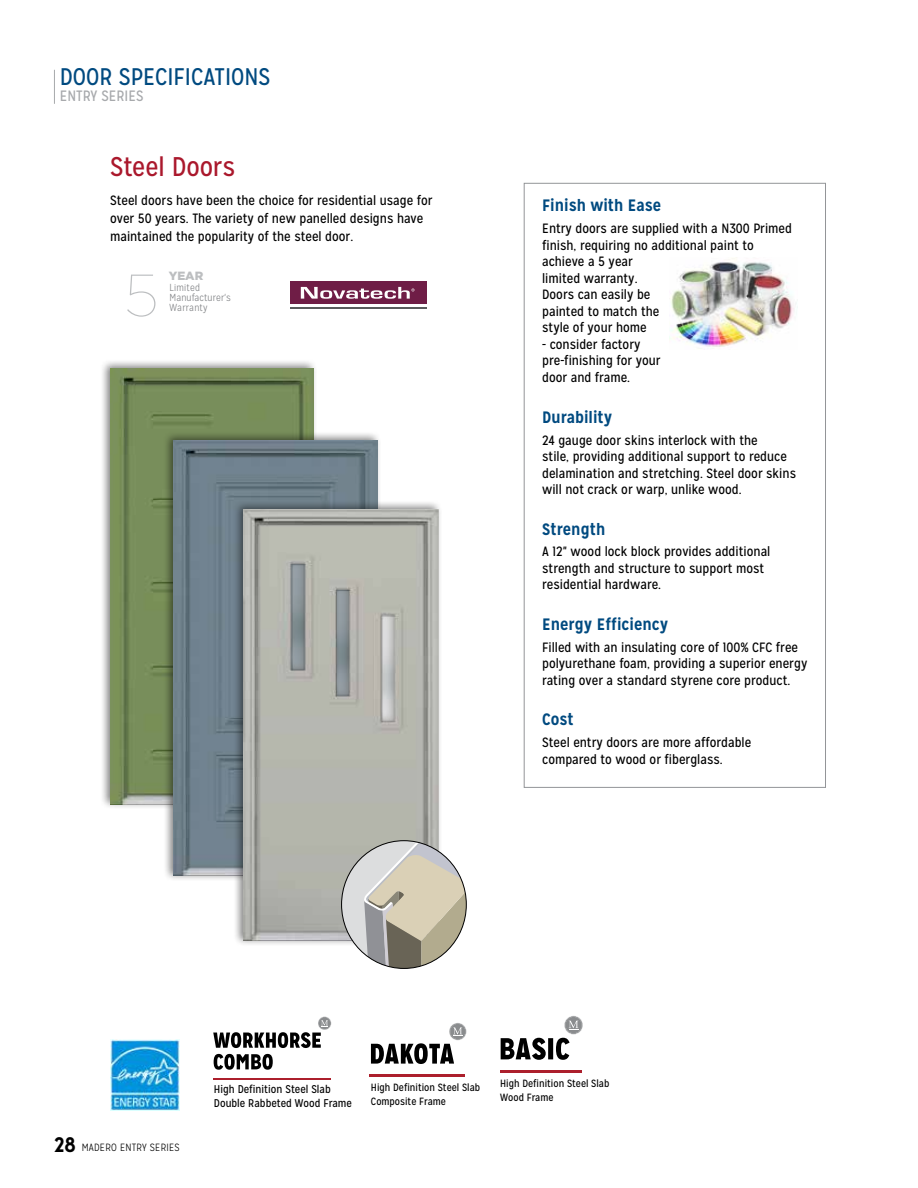
<style>
.page{position:relative;width:918px;height:1188px;background:#fff}
.page>*{position:absolute;margin:0;border:0;box-sizing:border-box;transform-origin:0 0}
.t1{font:100 59.1px "Gotham";color:#bcbec0}
.t2{font:27px "Mission Gothic";letter-spacing:-.005em;color:#aa182c}
.t3{font:24px "Mission Gothic";color:#004a80}
.t4{font:700 16.5px "Mission Gothic";color:#004a80}
.t5{font:15px "Mission Gothic";color:#a7a9ac}
.t6{font:13.5px/16.5px "Mission Gothic";color:#000}
.t7{font:900 11.85px "Gotham";color:#bcbec0}
.t8{font:11.25px/13.8px "Mission Gothic";color:#000}
.t9{font:10.5px/13.5px "Mission Gothic";color:#000}
.t10{font:300 10.5px "Mission Gothic";letter-spacing:.02em;color:#000}
.t11{font:300 10.2px/10.1px "Mission Gothic";letter-spacing:.01em;color:#808285}
.s1{font-weight:700;font-size:21px}
</style>
<div class="page">
<div style="left:99px;top:358px;width:219px;height:452px;background:#000;opacity:.5"></div>
<img style="left:110px;top:368px;width:204px;height:436px">
<img style="left:110px;top:1040px;width:69px;height:70px">
<div style="left:163px;top:430px;width:218px;height:451px;background:#000;opacity:.5"></div>
<img style="left:174px;top:440px;width:203px;height:435px">
<div style="left:232px;top:500px;width:210px;height:446px;background:#000;opacity:.5"></div>
<img style="left:244px;top:510px;width:195px;height:431px">
<div style="left:290px;top:281px;width:137px;height:23px;background:#6f1d46"></div>
<svg style="left:301px;top:287px;width:114px;height:12px"></svg>
<hr style="left:290px;top:307px;width:137px;height:2px;background:#5a5b5d">
<svg style="left:342px;top:841px;width:124px;height:127px;background:#c5c1b6"></svg>
<svg style="left:213px;top:1017px;width:118px;height:31px"></svg>
<svg style="left:214px;top:1054px;width:59px;height:16px"></svg>
<hr style="left:213px;top:1078px;width:117px;height:1px;background:#ac1f2c">
<hr style="left:500px;top:1071px;width:82px;height:2px;background:#ac1f2c">
<svg style="left:501px;top:1016px;width:82px;height:44px"></svg>
<hr style="left:370px;top:1074px;width:95px;height:2px;background:#ac1f2c">
<svg style="left:371px;top:1023px;width:96px;height:41px"></svg>
<hr style="left:54px;top:70px;width:1px;height:34px;background:#a7a9ac">
<img style="left:670px;top:258px;width:128px;height:91px">
<h3 class="t3" style="left:60px;top:62px;width:212px">DOOR SPECIFICATIONS</h3>
<p class="t5" style="left:60px;top:87px;width:85px">ENTRY SERIES</p>
<h2 class="t2" style="left:110px;top:150px;width:127px">Steel Doors</h2>
<p class="t6" style="left:110px;top:192px;width:324px;line-height:18px">Steel doors have been the choice for residential usage for over 50 years. The variety of new panelled designs have maintained the popularity of the steel door.</p>
<p class="t7" style="left:169px;top:268px;width:36px">YEAR</p>
<h1 class="t1" style="left:124px;top:259px;width:36px">5</h1>
<p class="t11" style="left:169px;top:282px;width:63px">Limited<br>Manufacturer's<br>Warranty</p>
<p class="t4" style="left:542px;top:195px;width:121px">Finish with Ease</p>
<p class="t6" style="left:542px;top:220px;width:251px">Entry doors are supplied with a N300 Primed finish, requiring no additional paint to achieve a 5 year<br>limited warranty.<br>Doors can easily be<br>painted to match the<br>style of your home</p>
<p class="t6" style="left:542px;top:336px;width:120px">- consider factory pre-finishing for your door and frame.</p>
<p class="t4" style="left:542px;top:407px;width:72px">Durability</p>
<p class="t6" style="left:542px;top:432px;width:255px">24 gauge door skins interlock with the<br>stile, providing additional support to reduce delamination and stretching. Steel door skins will not crack or warp, unlike wood.</p>
<p class="t4" style="left:542px;top:518px;width:65px">Strength</p>
<p class="t6" style="left:542px;top:544px;width:230px">A 12" wood lock block provides additional strength and structure to support most residential hardware.</p>
<p class="t4" style="left:542px;top:614px;width:128px">Energy Efficiency</p>
<p class="t6" style="left:542px;top:639px;width:267px">Filled with an insulating core of 100% CFC free polyurethane foam, providing a superior energy rating over a standard styrene core product.</p>
<p class="t4" style="left:542px;top:709px;width:33px">Cost</p>
<p class="t6" style="left:542px;top:734px;width:211px">Steel entry doors are more affordable compared to wood or fiberglass.</p>
<p class="t10" style="left:54px;top:1141px;width:127px"><span class="s1">28</span> MADERO ENTRY SERIES</p>
<p class="t8" style="left:214px;top:1083px;width:140px">High Definition Steel Slab<br>Double Rabbeted Wood Frame</p>
<p class="t9" style="left:500px;top:1077px;width:111px">High Definition Steel Slab<br>Wood Frame</p>
<p class="t9" style="left:371px;top:1081px;width:111px">High Definition Steel Slab<br>Composite Frame</p>
</div>
